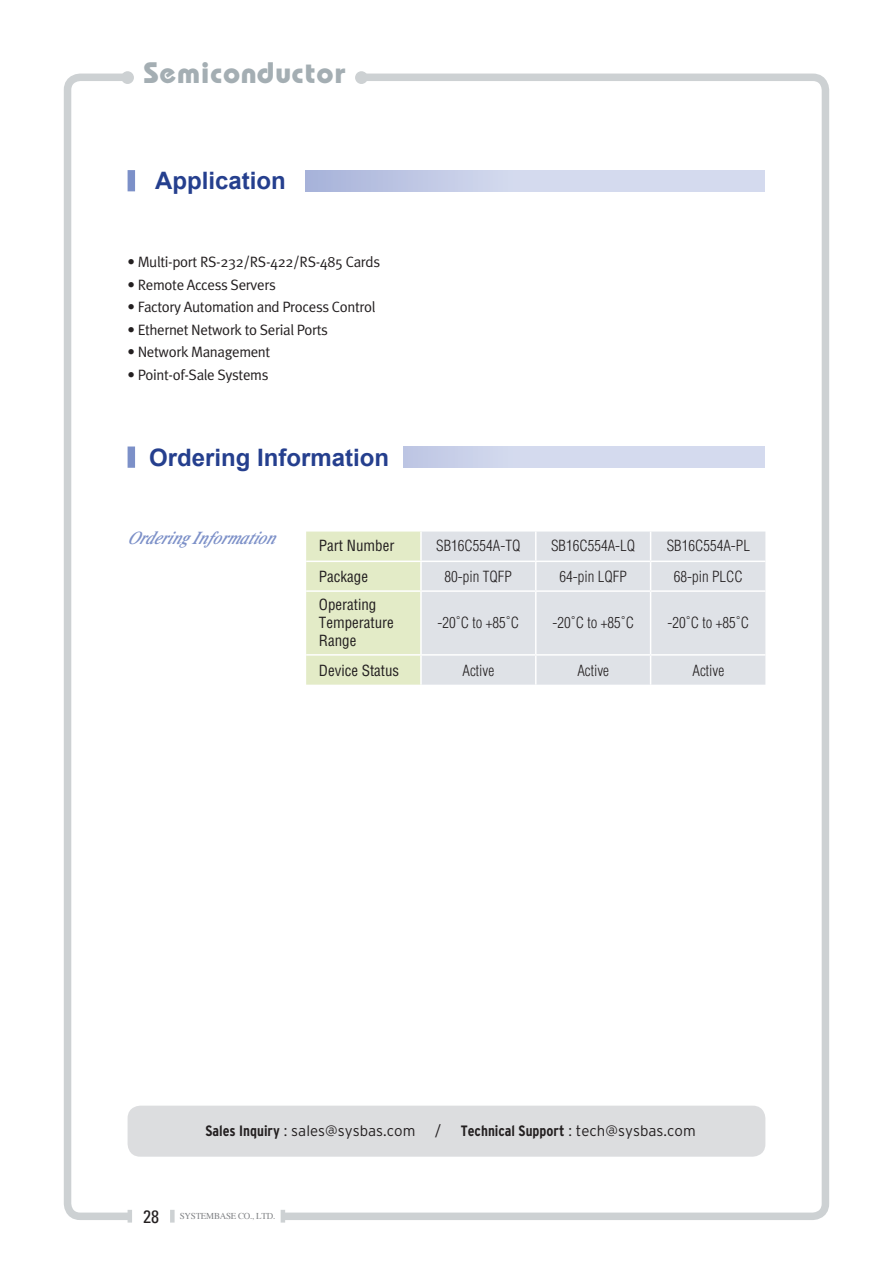
<style>
.page{position:relative;width:893px;height:1263px;background:#fff}
.page>*{position:absolute;margin:0;border:0;box-sizing:border-box;transform-origin:0 0}
.t1{font:700 27px "Bauhaus";color:#a4aeb3}
.t2{font:700 24px "Arial";color:#253f8e}
.t3{font:italic 600 18px "Times LT Std";color:#7c90c8;scale:.9 1}
.t4{font:condensed 18px "Univers LT Std";color:#231f20}
.t5{font:15px "Meta Plus Normal";letter-spacing:-.025em;color:#231f20}
.t6{font:300 condensed 15px "Helvetica LT Std";color:#231f20}
.t7{font:condensed 15px "Helvetica LT Std";color:#231f20}
.t8{font:700 condensed 15px "Interstate";color:#231f20}
.t9{font:300 15px "Interstate";color:#231f20}
.t10{font:9px "Times";letter-spacing:-.025em;color:#808285}
.s1{font-weight:700;font-stretch:condensed}
.s2{font-weight:300;font-stretch:normal}
</style>
<div class="page">
<div style="left:64px;top:74px;width:765px;height:1146px;border:8px solid #cdd1d3;border-radius:13px"></div>
<svg style="left:132px;top:1210px;width:149px;height:12px"></svg>
<hr style="left:128px;top:1210px;width:4px;height:12px;background:#cdd1d3">
<div style="left:170px;top:1210px;width:5px;height:12px;background:#cdd1d3"></div>
<hr style="left:281px;top:1210px;width:4px;height:12px;background:#cdd1d3">
<div style="left:128px;top:62px;width:233px;height:29px;background:#fff"></div>
<div style="left:121px;top:71px;width:13px;height:13px;background:#cdd1d3;border-radius:50%"></div>
<div style="left:355px;top:71px;width:13px;height:13px;background:#cdd1d3;border-radius:50%"></div>
<div style="left:306px;top:170px;width:459px;height:21px;background:linear-gradient(to right,#b4bedf,#dfe4f3)"></div>
<div style="left:128px;top:170px;width:7px;height:21px;background:#7c90c8"></div>
<div style="left:403px;top:446px;width:362px;height:22px;background:linear-gradient(to right,#c8cfe8,#d9def0)"></div>
<div style="left:128px;top:446px;width:7px;height:22px;background:#7c90c8"></div>
<div style="left:306px;top:531px;width:114px;height:154px;background:#e3ebc7"></div>
<div style="left:422px;top:531px;width:343px;height:154px;background:#dfe2e7"></div>
<hr style="left:535px;top:531px;width:1px;height:30px;background:#fff">
<hr style="left:650px;top:531px;width:1px;height:30px;background:#fff">
<hr style="left:306px;top:561px;width:115px;height:1px;background:#fff">
<hr style="left:421px;top:561px;width:115px;height:1px;background:#fff">
<hr style="left:536px;top:561px;width:115px;height:1px;background:#fff">
<svg style="left:535px;top:562px;width:1px;height:28px"></svg>
<hr style="left:651px;top:561px;width:114px;height:1px;background:#fff">
<svg style="left:650px;top:562px;width:1px;height:28px"></svg>
<hr style="left:306px;top:590px;width:115px;height:2px;background:#fff">
<hr style="left:421px;top:590px;width:115px;height:2px;background:#fff">
<hr style="left:536px;top:590px;width:115px;height:2px;background:#fff">
<hr style="left:535px;top:592px;width:1px;height:62px;background:#fff">
<hr style="left:651px;top:590px;width:114px;height:2px;background:#fff">
<hr style="left:650px;top:592px;width:1px;height:62px;background:#fff">
<hr style="left:306px;top:654px;width:115px;height:2px;background:#fff">
<hr style="left:421px;top:654px;width:115px;height:2px;background:#fff">
<hr style="left:536px;top:654px;width:115px;height:2px;background:#fff">
<svg style="left:535px;top:656px;width:1px;height:29px"></svg>
<hr style="left:651px;top:654px;width:114px;height:2px;background:#fff">
<svg style="left:650px;top:656px;width:1px;height:29px"></svg>
<div style="left:128px;top:1106px;width:637px;height:51px;background:#dcdddf;border-radius:13px"></div>
<p class="t1" style="left:143px;top:55px;width:205px">Semiconductor</p>
<p class="t2" style="left:155px;top:165px;width:132px">Application</p>
<p class="t5" style="left:128px;top:253px;width:254px">• Multi-port RS-232/RS-422/RS-485 Cards</p>
<p class="t5" style="left:128px;top:276px;width:150px">• Remote Access Servers</p>
<p class="t5" style="left:128px;top:298px;width:249px">• Factory Automation and Process Control</p>
<p class="t5" style="left:128px;top:321px;width:202px">• Ethernet Network to Serial Ports</p>
<p class="t5" style="left:128px;top:343px;width:144px">• Network Management</p>
<p class="t5" style="left:128px;top:366px;width:142px">• Point-of-Sale Systems</p>
<p class="t2" style="left:149px;top:442px;width:242px">Ordering Information</p>
<p class="t3" style="left:128px;top:527px;width:173px">Ordering Information</p>
<p class="t7" style="left:319px;top:537px;width:77px">Part Number</p>
<p class="t6" style="left:436px;top:537px;width:86px">SB16C554A-TQ</p>
<p class="t6" style="left:551px;top:537px;width:86px">SB16C554A-LQ</p>
<p class="t6" style="left:667px;top:537px;width:85px">SB16C554A-PL</p>
<p class="t7" style="left:319px;top:567px;width:51px">Package</p>
<p class="t6" style="left:445px;top:567px;width:69px">80-pin TQFP</p>
<p class="t6" style="left:559px;top:567px;width:69px">64-pin LQFP</p>
<p class="t6" style="left:674px;top:567px;width:71px">68-pin PLCC</p>
<p class="t7" style="left:319px;top:595px;width:59px">Operating</p>
<p class="t7" style="left:319px;top:613px;width:76px">Temperature</p>
<p class="t7" style="left:319px;top:631px;width:39px">Range</p>
<p class="t6" style="left:438px;top:614px;width:83px">-20˚C to +85˚C</p>
<p class="t6" style="left:552px;top:614px;width:83px">-20˚C to +85˚C</p>
<p class="t6" style="left:668px;top:614px;width:83px">-20˚C to +85˚C</p>
<p class="t7" style="left:319px;top:661px;width:82px">Device Status</p>
<p class="t6" style="left:463px;top:661px;width:33px">Active</p>
<p class="t6" style="left:577px;top:661px;width:33px">Active</p>
<p class="t6" style="left:692px;top:661px;width:33px">Active</p>
<p class="t9" style="left:205px;top:1122px;width:211px"><span class="s1">Sales Inquiry</span> : sales@sysbas.com</p>
<p class="t9" style="left:435px;top:1122px;width:8px">/</p>
<p class="t8" style="left:461px;top:1122px;width:236px">Technical Support <span class="s2">: tech@sysbas.com</span></p>
<p class="t4" style="left:143px;top:1205px;width:17px">28</p>
<p class="t10" style="left:180px;top:1210px;width:97px">SYSTEMBASE CO., LTD.</p>
</div>
